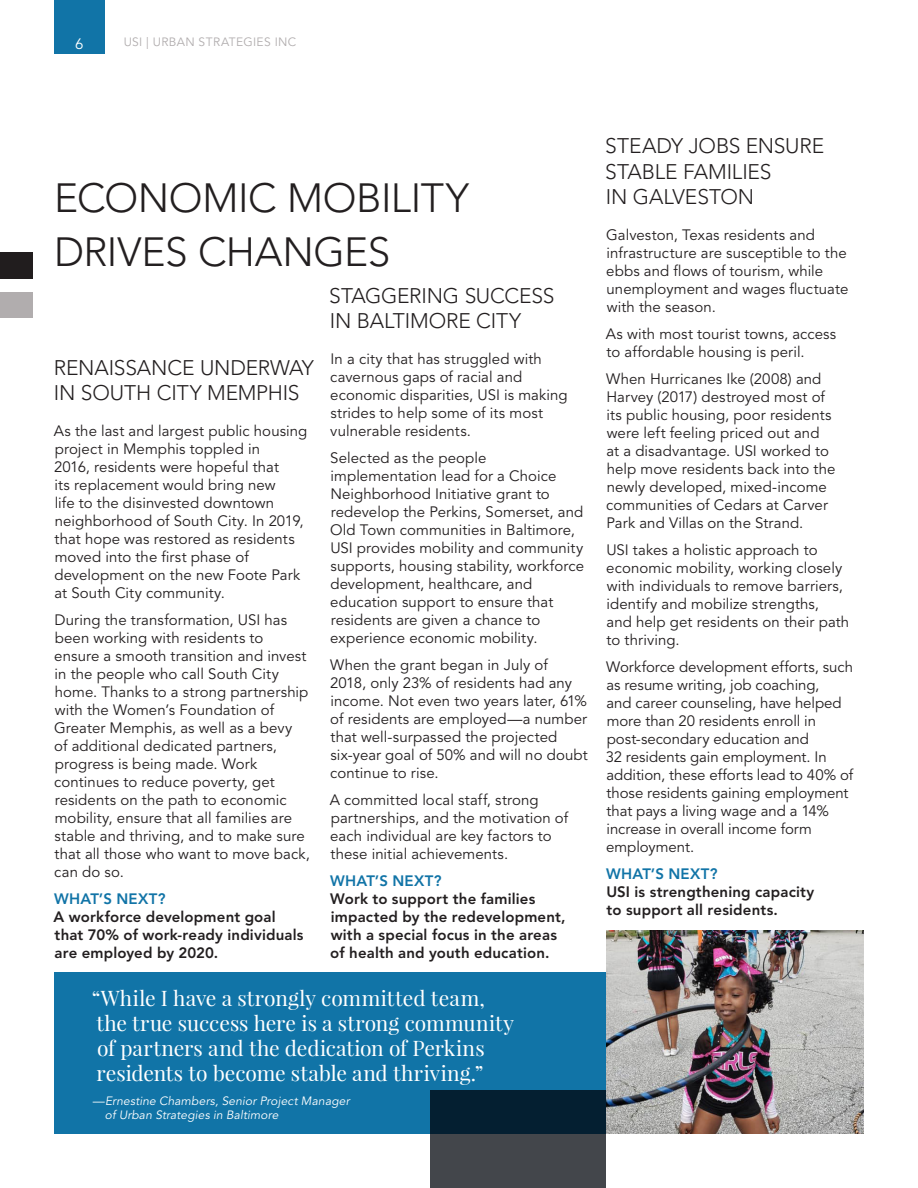
<style>
.page{position:relative;width:918px;height:1188px;background:#fff}
.page>*{position:absolute;margin:0;border:0;box-sizing:border-box;transform-origin:0 0}
.t1{font:300 40.5px/54px "Avenir LT Std";letter-spacing:-.01em;color:#231f20}
.t2{font:21px/25.2px "Playfair Display";color:#fff}
.H2-14pt_ALL_CAPS{font:300 21px/25.2px "Avenir LT Std";letter-spacing:-.01em;color:#231f20}
.Body_Copy{font:15px/18px "Avenir LT Std";letter-spacing:.005em;color:#231f20}
.Body_Copy-2{font:800 15px/18px "Avenir LT Std";letter-spacing:.01em;color:#231f20}
.t3{font:15px "Avenir LT Std";color:#fff}
.Text{font:italic 12px/14.4px "Avenir LT Std";letter-spacing:.01em;color:#fff}
.t4{font:12px "Avenir LT Std";letter-spacing:.03em;color:#b1adae}
.s1{color:#1174a7}
</style>
<div class="page">
<div style="left:54px;top:0;width:51px;height:54px;background:#1174a7"></div>
<div style="left:431px;top:1091px;width:175px;height:97px;background:#43464b"></div>
<div style="left:54px;top:972px;width:552px;height:162px;background:#1174a7"></div>
<svg style="left:0;top:252px;width:33px;height:27px"></svg>
<div style="left:0;top:292px;width:33px;height:26px;background:#b1adae"></div>
<img style="left:606px;top:930px;width:258px;height:204px">
<p class="t3" style="left:75px;top:35px;width:10px">6</p>
<p class="t4" style="left:124px;top:35px;width:174px">USI | URBAN STRATEGIES INC</p>
<h3 class="t1" style="left:54px;top:171px;width:417px">ECONOMIC MOBILITY<br>DRIVES CHANGES</h3>
<p class="H2-14pt_ALL_CAPS" style="left:329px;top:283px;width:227px">STAGGERING SUCCESS<br>IN BALTIMORE CITY</p>
<p class="Body_Copy" style="left:330px;top:350px;width:239px">In a city that has struggled with cavernous gaps of racial and economic disparities, USI is making strides to help some of its most vulnerable residents.</p>
<p class="Body_Copy" style="left:330px;top:449px;width:255px">Selected as the people implementation lead for a Choice Neighborhood Initiative grant to redevelop the Perkins, Somerset, and Old Town communities in Baltimore, USI provides mobility and community supports, housing stability, workforce development, healthcare, and education support to ensure that residents are given a chance to experience economic mobility.</p>
<p class="Body_Copy" style="left:330px;top:656px;width:259px">When the grant began in July of<br>2018, only 23% of residents had any income. Not even two years later, 61% of residents are employed—a number that well-surpassed the projected six-year goal of 50% and will no doubt continue to rise.</p>
<p class="Body_Copy" style="left:330px;top:791px;width:240px">A committed local staff, strong partnerships, and the motivation of each individual are key factors to these initial achievements.</p>
<p class="Body_Copy-2" style="left:330px;top:872px;width:237px"><span class="s1">WHAT’S NEXT?<br></span>Work to support the families impacted by the redevelopment, with a special focus in the areas of health and youth education.</p>
<p class="H2-14pt_ALL_CAPS" style="left:54px;top:355px;width:262px">RENAISSANCE UNDERWAY<br>IN SOUTH CITY MEMPHIS</p>
<p class="Body_Copy" style="left:54px;top:422px;width:255px">As the last and largest public housing project in Memphis toppled in<br>2016, residents were hopeful that<br>its replacement would bring new<br>life to the disinvested downtown neighborhood of South City. In 2019, that hope was restored as residents moved into the first phase of development on the new Foote Park at South City community.</p>
<p class="Body_Copy" style="left:54px;top:611px;width:257px">During the transformation, USI has been working with residents to ensure a smooth transition and invest in the people who call South City home. Thanks to a strong partnership with the Women’s Foundation of<br>Greater Memphis, as well as a bevy<br>of additional dedicated partners, progress is being made. Work continues to reduce poverty, get residents on the path to economic mobility, ensure that all families are stable and thriving, and to make sure that all those who want to move back, can do so.</p>
<p class="Body_Copy-2" style="left:54px;top:890px;width:251px"><span class="s1">WHAT’S NEXT?<br></span>A workforce development goal that 70% of work-ready individuals are employed by 2020.</p>
<h3 class="t2" style="left:92px;top:985px;width:424px">“While I have a strongly committed team, the true success here is a strong community of partners and the dedication of Perkins residents to become stable and thriving.”</h3>
<p class="Text" style="left:105px;top:1094px;width:246px;text-indent:-12px">—Ernestine Chambers, Senior Project Manager of Urban Strategies in Baltimore</p>
<p class="H2-14pt_ALL_CAPS" style="left:605px;top:134px;width:220px">STEADY JOBS ENSURE<br>STABLE FAMILIES<br>IN GALVESTON</p>
<p class="Body_Copy" style="left:606px;top:226px;width:244px">Galveston, Texas residents and infrastructure are susceptible to the ebbs and flows of tourism, while unemployment and wages fluctuate with the season.</p>
<p class="Body_Copy" style="left:606px;top:325px;width:232px">As with most tourist towns, access to affordable housing is peril.</p>
<p class="Body_Copy" style="left:606px;top:370px;width:231px">When Hurricanes Ike (2008) and<br>Harvey (2017) destroyed most of its public housing, poor residents were left feeling priced out and at a disadvantage. USI worked to help move residents back into the newly developed, mixed-income communities of Cedars at Carver<br>Park and Villas on the Strand.</p>
<p class="Body_Copy" style="left:606px;top:541px;width:245px">USI takes a holistic approach to economic mobility, working closely with individuals to remove barriers, identify and mobilize strengths,<br>and help get residents on their path to thriving.</p>
<p class="Body_Copy" style="left:606px;top:658px;width:249px">Workforce development efforts, such as resume writing, job coaching,<br>and career counseling, have helped more than 20 residents enroll in post-secondary education and<br>32 residents gain employment. In addition, these efforts lead to 40% of those residents gaining employment that pays a living wage and a 14% increase in overall income form employment.</p>
<p class="Body_Copy-2" style="left:606px;top:865px;width:210px"><span class="s1">WHAT’S NEXT?<br></span>USI is strengthening capacity to support all residents.</p>
</div>
